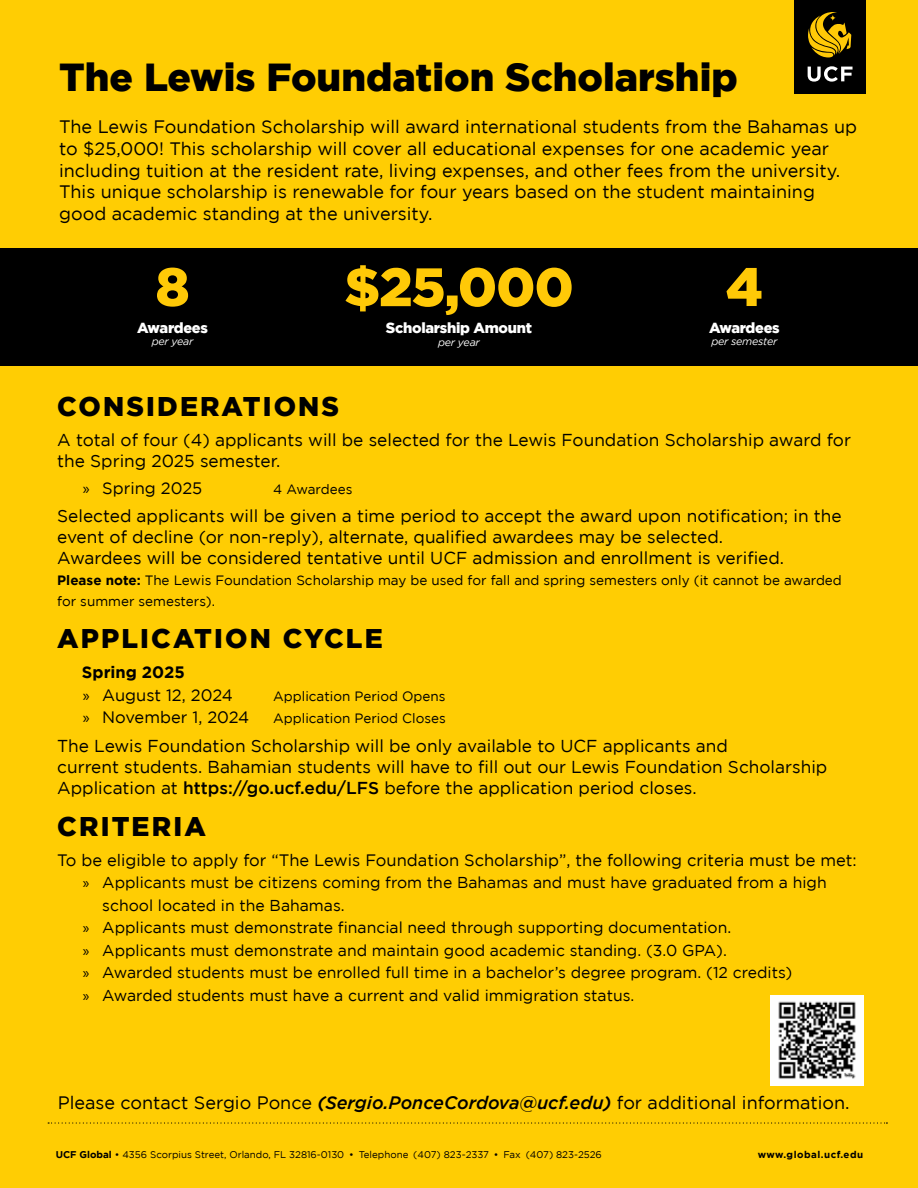
<style>
.page{position:relative;width:918px;height:1188px;background:#ffcd03}
.page>*{position:absolute;margin:0;border:0;box-sizing:border-box;transform-origin:0 0}
.t1{font:900 54px "Gotham";color:#ffc907}
.t2{font:900 39px "Gotham";color:#000}
.t3{font:900 27px "Gotham";letter-spacing:.08em;color:#000}
.t4{font:18px/21.6px "Gotham";color:#000}
.t5{font:17.25px/21px "Gotham";color:#000}
.t6{font:16.5px/22.5px "Gotham";color:#000}
.t7{font:15.75px "Gotham";color:#000}
.t8{font:900 14.55px "Gotham";letter-spacing:-.02em;color:#fff}
.t9{font:13.5px/21px "Gotham";color:#000}
.t10{font:italic 10.65px "Gotham";letter-spacing:-.02em;color:#fff}
.t11{font:9.75px "Gotham";color:#000}
.t12{font:700 9.75px "Gotham";letter-spacing:.05em;color:#000}
.s1{font-family:"Myriad Pro"}
.s2{font-weight:700}
.s3{font-weight:500}
.s4{font-weight:500;font-style:italic}
</style>
<div class="page">
<div style="left:0;top:248px;width:918px;height:117px;background:#000"></div>
<svg style="left:48px;top:1122px;width:839px;height:2px"></svg>
<div style="left:794px;top:0;width:71px;height:94px;background:#000"></div>
<svg style="left:808px;top:66px;width:45px;height:16px"></svg>
<svg style="left:808px;top:12px;width:43px;height:46px"></svg>
<img style="left:770px;top:995px;width:93px;height:91px">
<h2 class="t2" style="left:59px;top:55px;width:680px">The Lewis Foundation Scholarship</h2>
<p class="t4" style="left:59px;top:116px;width:800px">The Lewis Foundation Scholarship will award international students from the Bahamas up to $25,000! This scholarship will cover all educational expenses for one academic year including tuition at the resident rate, living expenses, and other fees from the university.<br>This unique scholarship is renewable for four years based on the student maintaining good academic standing at the university.</p>
<h1 class="t1" style="left:156px;top:256px;width:36px">8</h1>
<p class="t8" style="left:137px;top:319px;width:72px">Awardees</p>
<p class="t10" style="left:152px;top:335px;width:43px">per year</p>
<h1 class="t1" style="left:344px;top:256px;width:231px">$25,000</h1>
<p class="t8" style="left:386px;top:319px;width:148px">Scholarship Amount</p>
<p class="t10" style="left:438px;top:336px;width:43px">per year</p>
<h1 class="t1" style="left:726px;top:256px;width:39px">4</h1>
<p class="t8" style="left:709px;top:319px;width:72px">Awardees</p>
<p class="t10" style="left:711px;top:335px;width:68px">per semester</p>
<h3 class="t3" style="left:57px;top:391px;width:283px">CONSIDERATIONS</h3>
<p class="t5" style="left:57px;top:429px;width:795px">A total of four (4) applicants will be selected for the Lewis Foundation Scholarship award for the Spring 2025 semester.</p>
<p class="t6" style="left:83px;top:477px;width:121px"><span class="s1">»</span> Spring 2025</p>
<p class="t9" style="left:273px;top:478px;width:81px">4 Awardees</p>
<p class="t5" style="left:57px;top:506px;width:786px">Selected applicants will be given a time period to accept the award upon notification; in the event of decline (or non-reply), alternate, qualified awardees may be selected.<br>Awardees will be considered tentative until UCF admission and enrollment is verified.</p>
<p class="t9" style="left:57px;top:570px;width:786px"><span class="s2">Please note:</span> The Lewis Foundation Scholarship may be used for fall and spring semesters only (it cannot be awarded for summer semesters).</p>
<h3 class="t3" style="left:57px;top:623px;width:327px">APPLICATION CYCLE</h3>
<p class="t6" style="left:82px;top:661px;width:152px"><span class="s2">Spring 2025<br></span><span class="s1">»</span> August 12, 2024</p>
<p class="t9" style="left:273px;top:685px;width:174px">Application Period Opens</p>
<p class="t6" style="left:83px;top:706px;width:168px"><span class="s1">»</span> November 1, 2024</p>
<p class="t9" style="left:273px;top:708px;width:174px">Application Period Closes</p>
<p class="t5" style="left:57px;top:735px;width:772px">The Lewis Foundation Scholarship will be only available to UCF applicants and<br>current students. Bahamian students will have to fill out our Lewis Foundation Scholarship<br>Application at <span class="s3">https://go.ucf.edu/LFS</span> before the application period closes.</p>
<h3 class="t3" style="left:57px;top:811px;width:150px">CRITERIA</h3>
<p class="t6" style="left:57px;top:849px;width:801px">To be eligible to apply for “The Lewis Foundation Scholarship”, the following criteria must be met:</p>
<p class="t7" style="left:83px;top:874px;width:746px"><span class="s1">»</span> Applicants must be citizens coming from the Bahamas and must have graduated from a high</p>
<p class="t7" style="left:102px;top:897px;width:244px">school located in the Bahamas.</p>
<p class="t7" style="left:83px;top:919px;width:650px"><span class="s1">»</span> Applicants must demonstrate financial need through supporting documentation.</p>
<p class="t7" style="left:83px;top:942px;width:646px"><span class="s1">»</span> Applicants must demonstrate and maintain good academic standing. (3.0 GPA).</p>
<p class="t7" style="left:83px;top:964px;width:711px"><span class="s1">»</span> Awarded students must be enrolled full time in a bachelor’s degree program. (12 credits)</p>
<p class="t7" style="left:83px;top:987px;width:553px"><span class="s1">»</span> Awarded students must have a current and valid immigration status.</p>
<p class="t4" style="left:58px;top:1092px;width:794px">Please contact Sergio Ponce <span class="s4">(Sergio.PonceCordova@ucf.edu)</span> for additional information.</p>
<p class="t11" style="left:56px;top:1149px;width:548px"><span class="s2">UCF Global</span> • 4356 Scorpius Street, Orlando, FL 32816-0130 • Telephone (407) 823-2337 • Fax (407) 823-2526</p>
<p class="t12" style="left:758px;top:1149px;width:107px">www.global.ucf.edu</p>
</div>
